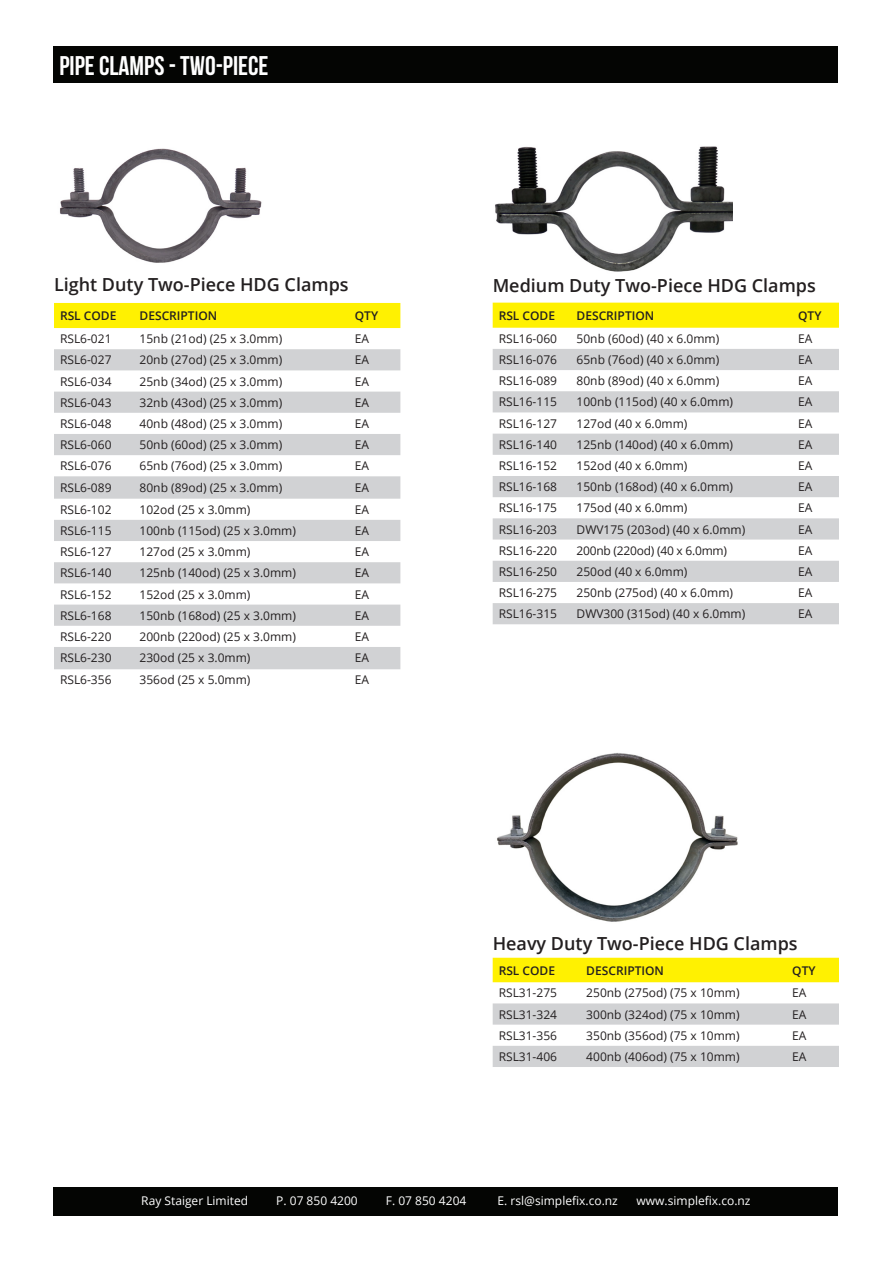
<style>
.page{position:relative;width:893px;height:1263px;background:#fff}
.page>*{position:absolute;margin:0;border:0;box-sizing:border-box;transform-origin:0 0}
.t1{font:27px "Bebas Neue";color:#fff}
.t2{font:600 18px "Open Sans";color:#231f20}
.t3{font:12px "Open Sans";color:#231f20}
.t4{font:12px "Open Sans";color:#fff}
.t5{font:600 12px "Open Sans";color:#231f20}
.t6{font:12px "Open Sans";letter-spacing:-.02em;color:#231f20}
</style>
<div class="page">
<div style="left:53px;top:47px;width:785px;height:36px;background:#040503"></div>
<div style="left:53px;top:1188px;width:785px;height:28px;background:#040503"></div>
<div style="left:493px;top:303px;width:346px;height:25px;background:#fff101"></div>
<svg style="left:493px;top:349px;width:346px;height:275px;fill:#d1d2d4"></svg>
<img style="left:495px;top:146px;width:238px;height:126px">
<div style="left:493px;top:958px;width:346px;height:24px;background:#fff101"></div>
<svg style="left:493px;top:1003px;width:346px;height:64px"></svg>
<img style="left:60px;top:148px;width:202px;height:115px">
<div style="left:54px;top:303px;width:346px;height:25px;background:#fff101"></div>
<svg style="left:54px;top:349px;width:346px;height:320px;fill:#d1d2d4"></svg>
<img style="left:497px;top:753px;width:241px;height:169px">
<p class="t1" style="left:59px;top:50px;width:211px">PIPE CLAMPS - TWO-PIECE</p>
<p class="t2" style="left:54px;top:272px;width:296px">Light Duty Two-Piece HDG Clamps</p>
<p class="t5" style="left:60px;top:307px;width:58px">RSL CODE</p>
<p class="t5" style="left:140px;top:307px;width:79px">DESCRIPTION</p>
<p class="t5" style="left:355px;top:307px;width:25px">QTY</p>
<p class="t3" style="left:60px;top:331px;width:53px">RSL6-021</p>
<p class="t3" style="left:140px;top:331px;width:144px">15nb (21od) (25 x 3.0mm)</p>
<p class="t3" style="left:355px;top:331px;width:16px">EA</p>
<p class="t3" style="left:60px;top:352px;width:53px">RSL6-027</p>
<p class="t3" style="left:140px;top:352px;width:144px">20nb (27od) (25 x 3.0mm)</p>
<p class="t3" style="left:355px;top:352px;width:16px">EA</p>
<p class="t3" style="left:60px;top:373px;width:53px">RSL6-034</p>
<p class="t3" style="left:140px;top:373px;width:144px">25nb (34od) (25 x 3.0mm)</p>
<p class="t3" style="left:355px;top:373px;width:16px">EA</p>
<p class="t3" style="left:60px;top:394px;width:53px">RSL6-043</p>
<p class="t3" style="left:140px;top:394px;width:144px">32nb (43od) (25 x 3.0mm)</p>
<p class="t3" style="left:355px;top:394px;width:16px">EA</p>
<p class="t3" style="left:60px;top:415px;width:53px">RSL6-048</p>
<p class="t3" style="left:140px;top:415px;width:144px">40nb (48od) (25 x 3.0mm)</p>
<p class="t3" style="left:355px;top:415px;width:16px">EA</p>
<p class="t3" style="left:60px;top:437px;width:53px">RSL6-060</p>
<p class="t3" style="left:140px;top:437px;width:144px">50nb (60od) (25 x 3.0mm)</p>
<p class="t3" style="left:355px;top:437px;width:16px">EA</p>
<p class="t3" style="left:60px;top:458px;width:53px">RSL6-076</p>
<p class="t3" style="left:140px;top:458px;width:144px">65nb (76od) (25 x 3.0mm)</p>
<p class="t3" style="left:355px;top:458px;width:16px">EA</p>
<p class="t3" style="left:60px;top:479px;width:53px">RSL6-089</p>
<p class="t3" style="left:140px;top:479px;width:144px">80nb (89od) (25 x 3.0mm)</p>
<p class="t3" style="left:355px;top:479px;width:16px">EA</p>
<p class="t3" style="left:60px;top:501px;width:53px">RSL6-102</p>
<p class="t3" style="left:140px;top:501px;width:112px">102od (25 x 3.0mm)</p>
<p class="t3" style="left:355px;top:501px;width:16px">EA</p>
<p class="t3" style="left:60px;top:522px;width:53px">RSL6-115</p>
<p class="t3" style="left:140px;top:522px;width:158px">100nb (115od) (25 x 3.0mm)</p>
<p class="t3" style="left:355px;top:522px;width:16px">EA</p>
<p class="t3" style="left:60px;top:544px;width:53px">RSL6-127</p>
<p class="t3" style="left:140px;top:544px;width:112px">127od (25 x 3.0mm)</p>
<p class="t3" style="left:355px;top:544px;width:16px">EA</p>
<p class="t3" style="left:60px;top:565px;width:53px">RSL6-140</p>
<p class="t3" style="left:140px;top:565px;width:158px">125nb (140od) (25 x 3.0mm)</p>
<p class="t3" style="left:355px;top:565px;width:16px">EA</p>
<p class="t3" style="left:60px;top:586px;width:53px">RSL6-152</p>
<p class="t3" style="left:140px;top:586px;width:112px">152od (25 x 3.0mm)</p>
<p class="t3" style="left:355px;top:586px;width:16px">EA</p>
<p class="t3" style="left:60px;top:607px;width:53px">RSL6-168</p>
<p class="t3" style="left:140px;top:607px;width:158px">150nb (168od) (25 x 3.0mm)</p>
<p class="t3" style="left:355px;top:607px;width:16px">EA</p>
<p class="t3" style="left:60px;top:628px;width:53px">RSL6-220</p>
<p class="t3" style="left:140px;top:628px;width:158px">200nb (220od) (25 x 3.0mm)</p>
<p class="t3" style="left:355px;top:628px;width:16px">EA</p>
<p class="t3" style="left:60px;top:649px;width:53px">RSL6-230</p>
<p class="t3" style="left:140px;top:649px;width:112px">230od (25 x 3.0mm)</p>
<p class="t3" style="left:355px;top:649px;width:16px">EA</p>
<p class="t3" style="left:60px;top:672px;width:53px">RSL6-356</p>
<p class="t3" style="left:140px;top:672px;width:112px">356od (25 x 5.0mm)</p>
<p class="t3" style="left:355px;top:672px;width:16px">EA</p>
<p class="t2" style="left:493px;top:273px;width:325px">Medium Duty Two-Piece HDG Clamps</p>
<p class="t5" style="left:499px;top:307px;width:58px">RSL CODE</p>
<p class="t5" style="left:577px;top:307px;width:79px">DESCRIPTION</p>
<p class="t5" style="left:798px;top:307px;width:25px">QTY</p>
<p class="t3" style="left:499px;top:330px;width:60px">RSL16-060</p>
<p class="t3" style="left:577px;top:330px;width:144px">50nb (60od) (40 x 6.0mm)</p>
<p class="t3" style="left:798px;top:330px;width:16px">EA</p>
<p class="t3" style="left:499px;top:351px;width:60px">RSL16-076</p>
<p class="t3" style="left:577px;top:351px;width:144px">65nb (76od) (40 x 6.0mm)</p>
<p class="t3" style="left:798px;top:351px;width:16px">EA</p>
<p class="t3" style="left:499px;top:373px;width:60px">RSL16-089</p>
<p class="t3" style="left:577px;top:373px;width:144px">80nb (89od) (40 x 6.0mm)</p>
<p class="t3" style="left:798px;top:373px;width:16px">EA</p>
<p class="t3" style="left:499px;top:394px;width:60px">RSL16-115</p>
<p class="t3" style="left:577px;top:394px;width:158px">100nb (115od) (40 x 6.0mm)</p>
<p class="t3" style="left:798px;top:394px;width:16px">EA</p>
<p class="t3" style="left:499px;top:415px;width:60px">RSL16-127</p>
<p class="t3" style="left:577px;top:415px;width:112px">127od (40 x 6.0mm)</p>
<p class="t3" style="left:798px;top:415px;width:16px">EA</p>
<p class="t3" style="left:499px;top:436px;width:60px">RSL16-140</p>
<p class="t3" style="left:577px;top:436px;width:158px">125nb (140od) (40 x 6.0mm)</p>
<p class="t3" style="left:798px;top:436px;width:16px">EA</p>
<p class="t3" style="left:499px;top:457px;width:60px">RSL16-152</p>
<p class="t3" style="left:577px;top:457px;width:112px">152od (40 x 6.0mm)</p>
<p class="t3" style="left:798px;top:457px;width:16px">EA</p>
<p class="t3" style="left:499px;top:479px;width:60px">RSL16-168</p>
<p class="t3" style="left:577px;top:479px;width:158px">150nb (168od) (40 x 6.0mm)</p>
<p class="t3" style="left:798px;top:479px;width:16px">EA</p>
<p class="t3" style="left:499px;top:500px;width:60px">RSL16-175</p>
<p class="t3" style="left:577px;top:500px;width:112px">175od (40 x 6.0mm)</p>
<p class="t3" style="left:798px;top:500px;width:16px">EA</p>
<p class="t3" style="left:499px;top:521px;width:60px">RSL16-203</p>
<p class="t3" style="left:577px;top:521px;width:170px">DWV175 (203od) (40 x 6.0mm)</p>
<p class="t3" style="left:798px;top:521px;width:16px">EA</p>
<p class="t3" style="left:499px;top:542px;width:60px">RSL16-220</p>
<p class="t6" style="left:577px;top:542px;width:152px">200nb (220od) (40 x 6.0mm)</p>
<p class="t3" style="left:798px;top:542px;width:16px">EA</p>
<p class="t3" style="left:499px;top:563px;width:60px">RSL16-250</p>
<p class="t3" style="left:577px;top:563px;width:112px">250od (40 x 6.0mm)</p>
<p class="t3" style="left:798px;top:563px;width:16px">EA</p>
<p class="t3" style="left:499px;top:584px;width:60px">RSL16-275</p>
<p class="t3" style="left:577px;top:584px;width:158px">250nb (275od) (40 x 6.0mm)</p>
<p class="t3" style="left:798px;top:584px;width:16px">EA</p>
<p class="t3" style="left:499px;top:606px;width:60px">RSL16-315</p>
<p class="t3" style="left:577px;top:606px;width:170px">DWV300 (315od) (40 x 6.0mm)</p>
<p class="t3" style="left:798px;top:606px;width:16px">EA</p>
<p class="t2" style="left:493px;top:931px;width:306px">Heavy Duty Two-Piece HDG Clamps</p>
<p class="t5" style="left:499px;top:962px;width:58px">RSL CODE</p>
<p class="t5" style="left:586px;top:962px;width:79px">DESCRIPTION</p>
<p class="t5" style="left:792px;top:962px;width:25px">QTY</p>
<p class="t3" style="left:499px;top:985px;width:60px">RSL31-275</p>
<p class="t3" style="left:586px;top:985px;width:155px">250nb (275od) (75 x 10mm)</p>
<p class="t3" style="left:792px;top:985px;width:16px">EA</p>
<p class="t3" style="left:499px;top:1006px;width:60px">RSL31-324</p>
<p class="t3" style="left:586px;top:1006px;width:155px">300nb (324od) (75 x 10mm)</p>
<p class="t3" style="left:792px;top:1006px;width:16px">EA</p>
<p class="t3" style="left:499px;top:1027px;width:60px">RSL31-356</p>
<p class="t3" style="left:586px;top:1027px;width:155px">350nb (356od) (75 x 10mm)</p>
<p class="t3" style="left:792px;top:1027px;width:16px">EA</p>
<p class="t3" style="left:499px;top:1048px;width:60px">RSL31-406</p>
<p class="t3" style="left:586px;top:1048px;width:155px">400nb (406od) (75 x 10mm)</p>
<p class="t3" style="left:792px;top:1048px;width:16px">EA</p>
<p class="t4" style="left:141px;top:1193px;width:108px">Ray Staiger Limited</p>
<p class="t4" style="left:276px;top:1193px;width:83px">P. 07 850 4200</p>
<p class="t4" style="left:386px;top:1193px;width:82px">F. 07 850 4204</p>
<p class="t4" style="left:498px;top:1193px;width:122px">E. rsl@simplefix.co.nz</p>
<p class="t4" style="left:637px;top:1193px;width:115px">www.simplefix.co.nz</p>
</div>
